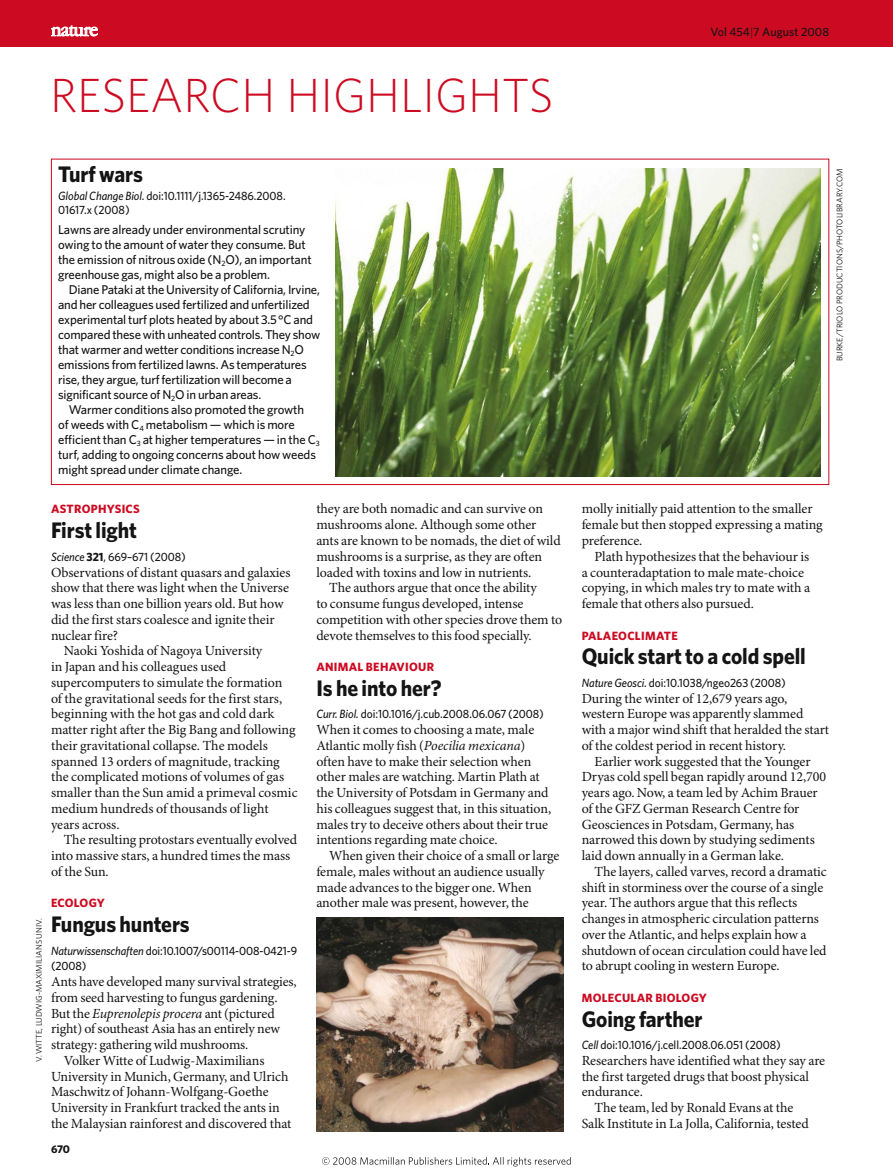
<style>
.page{position:relative;width:893px;height:1174px;background:#fff}
.page>*{position:absolute;margin:0;border:0;box-sizing:border-box;transform-origin:0 0}
.t1{font:300 48px "Whitney";color:#cc0a21}
.t2{font:700 22.5px "Whitney";letter-spacing:-.005em;color:#141414;scale:.95 1}
.t3{font:13.95px/15.8px "Minion Pro";letter-spacing:-.005em;color:#141414}
.t4{font:italic 13.95px "Minion Pro";letter-spacing:-.02em;color:#141414}
.t5{font:500 12.75px/15px "Whitney";letter-spacing:-.015em;color:#141414}
.t6{font:500 12px/14.2px "Whitney";letter-spacing:-.005em;color:#141414;scale:.95 1}
.t7{font:700 12px "Whitney";letter-spacing:.025em;color:#cc0a21}
.t8{font:500 12px/15.8px "Whitney";letter-spacing:-.01em;color:#0f1110;scale:.95 1}
.t9{font:500 12px "Whitney";letter-spacing:-.005em;color:#141414}
.t10{font:700 12px "Whitney";letter-spacing:.005em;color:#cc0a21}
.t11{font:700 11.25px "Whitney";color:#141414}
.t12{font:8.25px "Whitney";color:#141414}
.s1{font-weight:300}
.s2{font-style:italic}
.s3{font-weight:700}
.s4{font-style:italic;color:#141414}
.s5{font-style:normal}
</style>
<div class="page">
<img style="left:336px;top:168px;width:484px;height:308px">
<img style="left:316px;top:917px;width:248px;height:214px">
<div style="left:0;top:0;width:893px;height:47px;background:#cc0a21"></div>
<svg style="left:51px;top:26px;width:47px;height:10px"></svg>
<svg style="left:322px;top:1157px;width:249px;height:9px"></svg>
<h1 class="t1" style="left:50px;top:78px;width:505px">RESEARCH HIGHLIGHTS</h1>
<p class="t9" style="left:710px;top:27px;width:120px">Vol 454<span class="s1">|</span>7 August 2008</p>
<h2 class="t2" style="left:58px;top:165px;width:91px">Turf wars</h2>
<p class="t6" style="left:58px;top:190px;width:241px"><span class="s2">Global Change Biol.</span> doi:10.1111/j.1365-2486.2008.<br>01617.x (2008)</p>
<p class="t5" style="left:58px;top:223px;width:255px">Lawns are already under environmental scrutiny owing to the amount of water they consume. But the emission of nitrous oxide (N<sub>2</sub>O), an important greenhouse gas, might also be a problem.</p>
<p class="t5" style="left:58px;top:283px;width:264px;text-indent:11px">Diane Pataki at the University of California, Irvine, and her colleagues used fertilized and unfertilized experimental turf plots heated by about 3.5 °C and compared these with unheated controls. They show that warmer and wetter conditions increase N<sub>2</sub>O emissions from fertilized lawns. As temperatures rise, they argue, turf fertilization will become a significant source of N<sub>2</sub>O in urban areas.</p>
<p class="t5" style="left:58px;top:403px;width:263px;text-indent:11px">Warmer conditions also promoted the growth<br>of weeds with C<sub>4</sub> metabolism — which is more efficient than C<sub>3</sub> at higher temperatures — in the C<sub>3 </sub>turf, adding to ongoing concerns about how weeds might spread under climate change.</p>
<p class="t12" style="left:36px;top:1062px;width:146px;rotate:-90deg">V. WITTE, LUDWIG-MAXIMILIANS UNIV.</p>
<p class="t7" style="left:51px;top:505px;width:90px">ASTROPHYSICS</p>
<h2 class="t2" style="left:51px;top:522px;width:92px">First light</h2>
<p class="t6" style="left:51px;top:550px;width:143px"><span class="s2">Science</span> <span class="s3">321</span>, 669–671 (2008)</p>
<p class="t3" style="left:51px;top:565px;width:241px">Observations of distant quasars and galaxies</p>
<p class="t3" style="left:51px;top:581px;width:239px">show that there was light when the Universe</p>
<p class="t3" style="left:51px;top:597px;width:234px">was less than one billion years old. But how</p>
<p class="t3" style="left:51px;top:612px;width:225px">did the first stars coalesce and ignite their</p>
<p class="t3" style="left:51px;top:628px;width:69px">nuclear fire?</p>
<p class="t3" style="left:64px;top:644px;width:200px">Naoki Yoshida of Nagoya University</p>
<p class="t3" style="left:51px;top:660px;width:177px">in Japan and his colleagues used</p>
<p class="t3" style="left:51px;top:675px;width:233px">supercomputers to simulate the formation</p>
<p class="t3" style="left:51px;top:691px;width:233px">of the gravitational seeds for the first stars,</p>
<p class="t3" style="left:51px;top:707px;width:225px">beginning with the hot gas and cold dark</p>
<p class="t3" style="left:51px;top:723px;width:246px">matter right after the Big Bang and following</p>
<p class="t3" style="left:51px;top:738px;width:218px">their gravitational collapse. The models</p>
<p class="t3" style="left:51px;top:754px;width:230px">spanned 13 orders of magnitude, tracking</p>
<p class="t3" style="left:51px;top:770px;width:235px">the complicated motions of volumes of gas</p>
<p class="t3" style="left:51px;top:786px;width:248px">smaller than the Sun amid a primeval cosmic</p>
<p class="t3" style="left:51px;top:801px;width:219px">medium hundreds of thousands of light</p>
<p class="t3" style="left:51px;top:817px;width:70px">years across.</p>
<p class="t3" style="left:64px;top:833px;width:235px">The resulting protostars eventually evolved</p>
<p class="t3" style="left:51px;top:849px;width:241px">into massive stars, a hundred times the mass</p>
<p class="t3" style="left:51px;top:864px;width:59px">of the Sun.</p>
<p class="t10" style="left:51px;top:898px;width:55px">ECOLOGY</p>
<h2 class="t2" style="left:51px;top:916px;width:148px">Fungus hunters</h2>
<p class="t8" style="left:51px;top:943px;width:261px"><span class="s4">Naturwissenschaften</span> doi:10.1007/s00114-008-0421-9 (2008)</p>
<p class="t3" style="left:51px;top:975px;width:247px">Ants have developed many survival strategies,</p>
<p class="t3" style="left:51px;top:990px;width:228px">from seed harvesting to fungus gardening.</p>
<p class="t4" style="left:51px;top:1007px;width:225px"><span class="s5">But the</span> Euprenolepis procera <span class="s5">ant (pictured</span></p>
<p class="t3" style="left:51px;top:1022px;width:231px">right) of southeast Asia has an entirely new</p>
<p class="t3" style="left:51px;top:1038px;width:199px">strategy: gathering wild mushrooms.</p>
<p class="t3" style="left:64px;top:1053px;width:202px">Volker Witte of Ludwig-Maximilians</p>
<p class="t3" style="left:51px;top:1069px;width:239px">University in Munich, Germany, and Ulrich</p>
<p class="t3" style="left:51px;top:1085px;width:219px">Maschwitz of Johann-Wolfgang-Goethe</p>
<p class="t3" style="left:51px;top:1101px;width:230px">University in Frankfurt tracked the ants in</p>
<p class="t3" style="left:51px;top:1116px;width:242px">the Malaysian rainforest and discovered that</p>
<p class="t11" style="left:51px;top:1144px;width:21px">670</p>
<p class="t3" style="left:316px;top:502px;width:228px">they are both nomadic and can survive on</p>
<p class="t3" style="left:316px;top:518px;width:222px">mushrooms alone. Although some other</p>
<p class="t3" style="left:316px;top:534px;width:246px">ants are known to be nomads, the diet of wild</p>
<p class="t3" style="left:316px;top:549px;width:227px">mushrooms is a surprise, as they are often</p>
<p class="t3" style="left:316px;top:565px;width:217px">loaded with toxins and low in nutrients.</p>
<p class="t3" style="left:329px;top:581px;width:209px">The authors argue that once the ability</p>
<p class="t3" style="left:316px;top:597px;width:209px">to consume fungus developed, intense</p>
<p class="t3" style="left:316px;top:612px;width:247px">competition with other species drove them to</p>
<p class="t3" style="left:316px;top:628px;width:217px">devote themselves to this food specially.</p>
<p class="t7" style="left:316px;top:662px;width:119px">ANIMAL BEHAVIOUR</p>
<h2 class="t2" style="left:316px;top:679px;width:133px">Is he into her?</h2>
<p class="t6" style="left:316px;top:708px;width:241px"><span class="s2">Curr. Biol.</span> doi:10.1016/j.cub.2008.06.067 (2008)</p>
<p class="t3" style="left:316px;top:723px;width:236px">When it comes to choosing a mate, male Atlantic molly fish (<span class="s2">Poecilia mexicana</span>) often have to make their selection when other males are watching. Martin Plath at the University of Potsdam in Germany and his colleagues suggest that, in this situation, males try to deceive others about their true intentions regarding mate choice.</p>
<p class="t3" style="left:316px;top:849px;width:244px;text-indent:13px">When given their choice of a small or large female, males without an audience usually made advances to the bigger one. When another male was present, however, the</p>
<p class="t12" style="left:836px;top:361px;width:194px;rotate:-90deg">BURKE/TRIOLO PRODUCTIONS/PHOTOLIBRARY.COM</p>
<p class="t3" style="left:582px;top:502px;width:242px">molly initially paid attention to the smaller female but then stopped expressing a mating preference.</p>
<p class="t3" style="left:582px;top:549px;width:230px;text-indent:13px">Plath hypothesizes that the behaviour is a counteradaptation to male mate-choice copying, in which males try to mate with a female that others also pursued.</p>
<p class="t7" style="left:582px;top:631px;width:98px">PALAEOCLIMATE</p>
<h2 class="t2" style="left:582px;top:648px;width:237px">Quick start to a cold spell</h2>
<p class="t6" style="left:582px;top:676px;width:216px"><span class="s2">Nature Geosci.</span> doi:10.1038/ngeo263 (2008)</p>
<p class="t3" style="left:582px;top:691px;width:249px">During the winter of 12,679 years ago, western Europe was apparently slammed with a major wind shift that heralded the start of the coldest period in recent history.</p>
<p class="t3" style="left:582px;top:754px;width:246px;text-indent:13px">Earlier work suggested that the Younger Dryas cold spell began rapidly around 12,700 years ago. Now, a team led by Achim Brauer of the GFZ German Research Centre for Geosciences in Potsdam, Germany, has narrowed this down by studying sediments laid down annually in a German lake.</p>
<p class="t3" style="left:582px;top:864px;width:247px;text-indent:13px">The layers, called varves, record a dramatic shift in storminess over the course of a single year. The authors argue that this reflects changes in atmospheric circulation patterns over the Atlantic, and helps explain how a shutdown of ocean circulation could have led to abrupt cooling in western Europe.</p>
<p class="t7" style="left:582px;top:993px;width:127px">MOLECULAR BIOLOGY</p>
<h2 class="t2" style="left:582px;top:1010px;width:129px">Going farther</h2>
<p class="t6" style="left:582px;top:1038px;width:211px"><span class="s2">Cell</span> doi:10.1016/j.cell.2008.06.051 (2008)</p>
<p class="t3" style="left:582px;top:1053px;width:245px">Researchers have identified what they say are</p>
<p class="t3" style="left:582px;top:1069px;width:229px">the first targeted drugs that boost physical</p>
<p class="t3" style="left:582px;top:1085px;width:63px">endurance.</p>
<p class="t3" style="left:594px;top:1101px;width:200px">The team, led by Ronald Evans at the</p>
<p class="t3" style="left:582px;top:1116px;width:229px">Salk Institute in La Jolla, California, tested</p>
</div>
